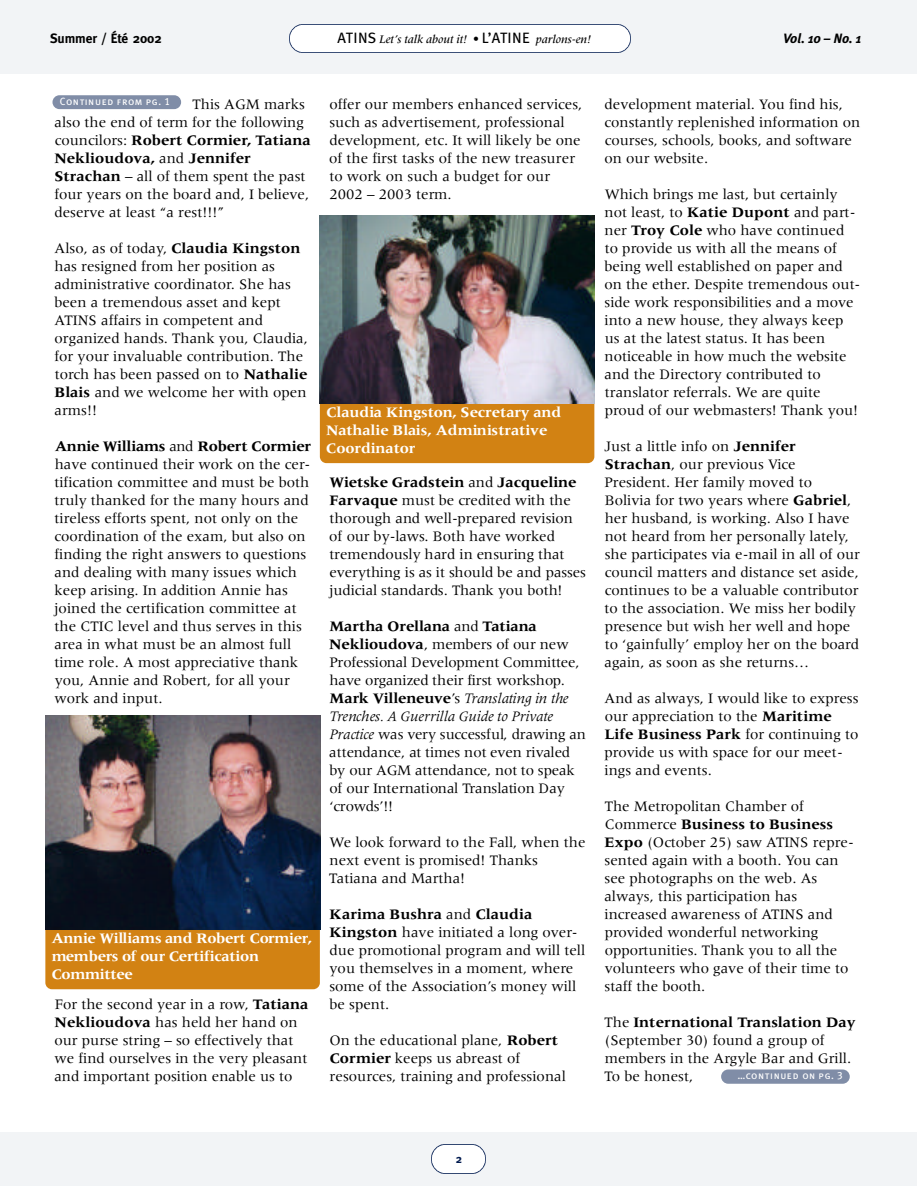
<style>
.page{position:relative;width:918px;height:1188px;background:#fff}
.page>*{position:absolute;margin:0;border:0;box-sizing:border-box;transform-origin:0 0}
.t1{font:15px/18px "Meridien";color:#000}
.t2{font:700 15px/18px "Meridien";color:#fff}
.t3{font:700 15px/18px "Meridien";letter-spacing:-.025em;color:#fff}
.t4{font:700 13.5px "Meta";color:#000}
.t5{font:italic 700 13.5px "Meta Plus";letter-spacing:-.015em;color:#000}
.t6{font:italic 500 12px "Meridien";color:#000}
.t7{font:700 11.7px "Meta Plus";color:#001a4f}
.t8{font:10.5px "Meta Plus Book Caps";letter-spacing:.035em;color:#fff}
.t9{font:10.5px "Meta Plus Book Caps";letter-spacing:.055em;color:#fff}
.s1{font-family:"Meta Plus Book Caps";font-weight:400;font-style:normal;font-size:15px}
.s2{font-family:"Meta Plus";font-weight:400;font-style:normal}
.s3{font-weight:700}
.s4{font-style:italic}
</style>
<div class="page">
<div style="left:45px;top:918px;width:275px;height:71px;background:#d28213;border-radius:7px"></div>
<div style="left:0;top:1132px;width:917px;height:54px;background:#f2f4f6"></div>
<div style="left:0;top:0;width:917px;height:73px;background:#f2f4f6"></div>
<img style="left:432px;top:1145px;width:54px;height:28px">
<img style="left:289px;top:24px;width:342px;height:29px">
<div style="left:52px;top:95px;width:129px;height:14px;background:#808da7;border-radius:7px"></div>
<img style="left:45px;top:716px;width:275px;height:213px">
<div style="left:320px;top:393px;width:274px;height:70px;background:#d28213;border-radius:7px"></div>
<img style="left:320px;top:215px;width:274px;height:188px">
<div style="left:721px;top:1070px;width:129px;height:14px;background:#808da7;border-radius:7px"></div>
<p class="t4" style="left:50px;top:33px;width:113px">Summer / Été 2002</p>
<p class="t5" style="left:783px;top:33px;width:80px">Vol. 10 – No. 1</p>
<p class="t6" style="left:338px;top:35px;width:255px"><span class="s1">ATINS</span> Let’s talk about it! <span class="s2">•</span> <span class="s1">L’ATINE</span> parlons-en!</p>
<p class="t8" style="left:60px;top:97px;width:112px">Continued from pg. 1</p>
<p class="t1" style="left:54px;top:96px;width:258px;text-indent:138px">This AGM marks also the end of term for the following councilors: <span class="s3">Robert Cormier, Tatiana<br>Neklioudova,</span> and <span class="s3">Jennifer<br>Strachan</span> – all of them spent the past four years on the board and, I believe, deserve at least “a rest!!!”</p>
<p class="t1" style="left:54px;top:240px;width:255px">Also, as of today, <span class="s3">Claudia Kingston </span>has resigned from her position as administrative coordinator. She has been a tremendous asset and kept<br>ATINS affairs in competent and organized hands. Thank you, Claudia, for your invaluable contribution. The torch has been passed on to <span class="s3">Nathalie<br>Blais</span> and we welcome her with open arms!!</p>
<p class="t1" style="left:54px;top:438px;width:258px"><span class="s3">Annie Wi l l i a m s</span> and <span class="s3">R o b e rt Corm i e r </span>have continued their work on the cer&shy;tification committee and must be both truly thanked for the many hours and tireless efforts spent, not only on the coordination of the exam, but also on finding the right answers to questions and dealing with many issues which keep arising. In addition Annie has joined the certification committee at the CTIC level and thus serves in this area in what must be an almost full time role. A most appreciative thank you, Annie and Robert, for all your work and input.</p>
<p class="t3" style="left:51px;top:930px;width:262px">Annie Williams and Robert Corm i e r, members of our Cert i f i c a t i o n<br>C o m m i t t e e</p>
<p class="t1" style="left:54px;top:996px;width:256px">For the second year in a row, <span class="s3">Tatiana Neklioudova</span> has held her hand on our purse string – so effectively that we find ourselves in the very pleasant and important position enable us to</p>
<p class="t1" style="left:329px;top:96px;width:255px">offer our members enhanced services, such as advertisement, professional development, etc. It will likely be one of the first tasks of the new treasurer to work on such a budget for our 2002 – 2003 term.</p>
<p class="t2" style="left:326px;top:404px;width:237px">Claudia Kingston, Secre t a ry and<br>Nathalie Blais, Administrative<br>C o o rd i n a t o r</p>
<p class="t1" style="left:329px;top:474px;width:258px"><span class="s3">Wietske Gradstein</span> and <span class="s3">J a c q u e l i n e F a rv a q u e</span> must be credited with the<br>t h o rough and well-pre p a red re v i s i o n of our by-laws. Both have worked<br>t remendously hard in ensuring that<br>e v e rything is as it should be and passes judicial standards. Thank you both!</p>
<p class="t1" style="left:329px;top:618px;width:258px"><span class="s3">M a rtha Ore l l a n a</span> and <span class="s3">Ta t i a n a<br>N e k l i o u d o v a</span>, members of our new<br>P rofessional Development Committee, have organized their first workshop.<br><span class="s3">Mark Vi l l e n e u v e</span>’s <span class="s4">Translating in the Trenches. A Guerrilla Guide to Private<br>P r a c t i c e</span> was very successful, drawing an attendance, at times not even rivaled by our AGM attendance, not to speak of our International Translation Day<br>‘ c ro w d s ’ ! !</p>
<p class="t1" style="left:329px;top:834px;width:258px">We look forward to the Fall, when the next event is promised! Thanks<br>Tatiana and Martha!</p>
<p class="t1" style="left:329px;top:906px;width:257px"><span class="s3">Karima Bushra</span> and <span class="s3">Claudia<br>Kingston</span> have initiated a long over&shy;due promotional program and will tell you themselves in a moment, where some of the Association’s money will be spent.</p>
<p class="t1" style="left:329px;top:1032px;width:238px">On the educational plane, <span class="s3">Robert<br>Cormier</span> keeps us abreast of resources, training and professional</p>
<p class="t1" style="left:605px;top:96px;width:257px">development material. You find his, constantly replenished information on courses, schools, books, and software on our website.</p>
<p class="t1" style="left:605px;top:186px;width:257px">Which brings me last, but certainly not least, to <span class="s3">Katie Dupont</span> and part&shy;ner <span class="s3">Troy Cole</span> who have continued to provide us with all the means of being well established on paper and on the ether. Despite tremendous out&shy;side work responsibilities and a move into a new house, they always keep us at the latest status. It has been noticeable in how much the website and the Directory contributed to translator referrals. We are quite proud of our webmasters! Thank you!</p>
<p class="t1" style="left:605px;top:438px;width:257px">Just a little info on <span class="s3">Jennifer Strachan</span>, our previous Vice President. Her family moved to Bolivia for two years where <span class="s3">Gabriel</span>, her husband, is working. Also I have not heard from her personally lately, she participates via e-mail in all of our council matters and distance set aside, continues to be a valuable contributor to the association. We miss her bodily presence but wish her well and hope to ‘gainfully’ employ her on the board again, as soon as she returns…</p>
<p class="t1" style="left:604px;top:690px;width:256px">And as always, I would like to express our appreciation to the <span class="s3">Maritime<br>Life Business Park</span> for continuing to provide us with space for our meet&shy;ings and events.</p>
<p class="t1" style="left:604px;top:798px;width:251px">The Metropolitan Chamber of<br>Commerce <span class="s3">Business to Business<br>Expo</span> (October 25) saw ATINS repre&shy;sented again with a booth. You can see photographs on the web. As always, this participation has increased awareness of ATINS and provided wonderful networking opportunities. Thank you to all the volunteers who gave of their time to staff the booth.</p>
<p class="t1" style="left:605px;top:1014px;width:253px">The <span class="s3">International Translation Day </span>(September 30) found a group of members in the Argyle Bar and Grill.<br>To be honest,</p>
<p class="t9" style="left:738px;top:1071px;width:107px">… continued on pg. 3</p>
<p class="t7" style="left:456px;top:1154px;width:8px">2</p>
</div>
